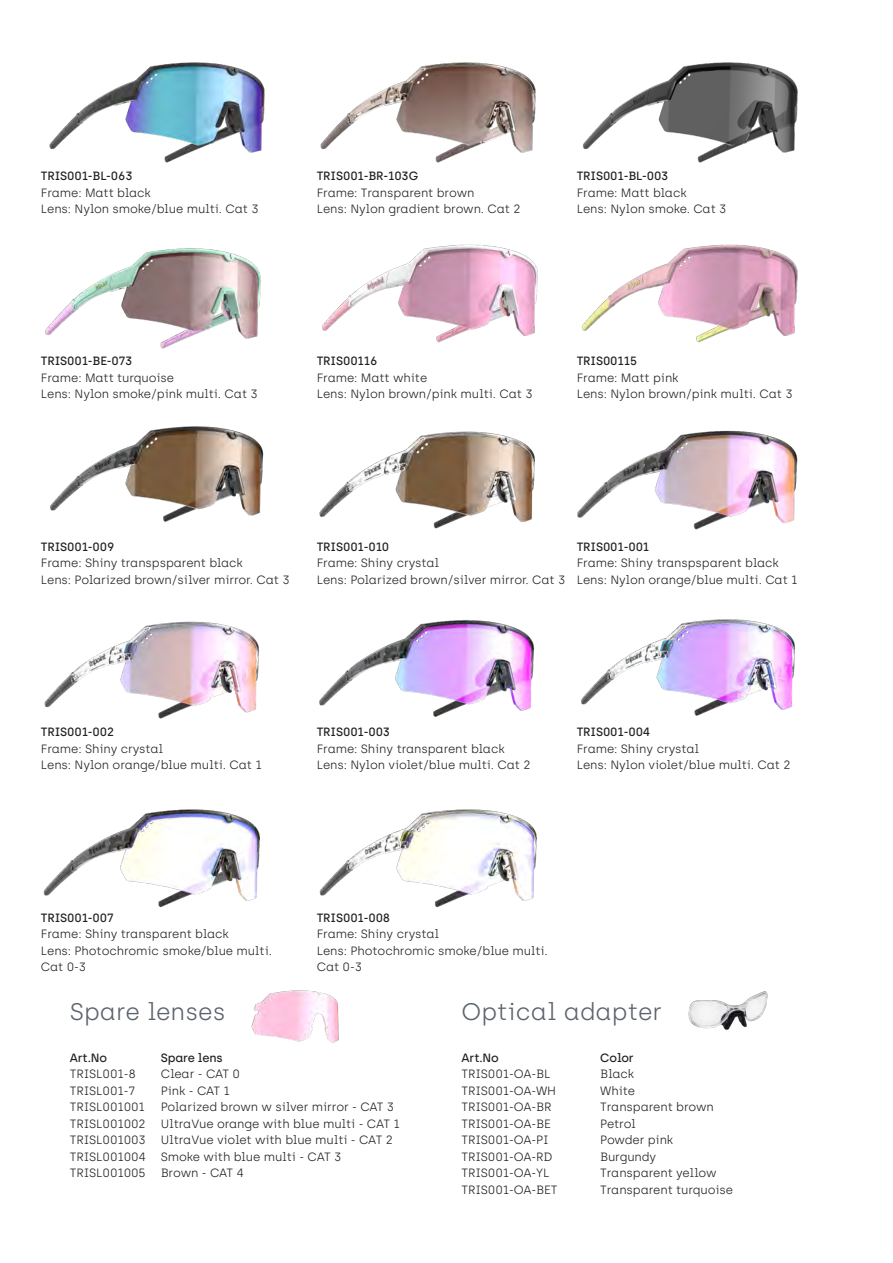
<style>
.page{position:relative;width:893px;height:1263px;background:#fff}
.page>*{position:absolute;margin:0;border:0;box-sizing:border-box;transform-origin:0 0}
.t1{font:300 24px "Archia";color:#5c636d}
.t2{font:300 12px/16.5px "Archia";letter-spacing:-.01em;color:#231f20}
.t3{font:500 12px "Archia";letter-spacing:-.01em;color:#231f20}
</style>
<div class="page">
<img style="left:320px;top:62px;width:478px;height:101px">
<img style="left:49px;top:62px;width:216px;height:101px">
<img style="left:45px;top:248px;width:216px;height:101px">
<img style="left:582px;top:244px;width:216px;height:99px">
<img style="left:322px;top:244px;width:216px;height:99px">
<img style="left:50px;top:426px;width:214px;height:96px">
<img style="left:319px;top:431px;width:216px;height:98px">
<img style="left:577px;top:430px;width:221px;height:100px">
<img style="left:44px;top:621px;width:216px;height:98px">
<img style="left:319px;top:620px;width:215px;height:97px">
<img style="left:581px;top:619px;width:215px;height:97px">
<img style="left:43px;top:809px;width:217px;height:99px">
<img style="left:688px;top:991px;width:80px;height:39px">
<img style="left:251px;top:990px;width:88px;height:53px">
<img style="left:319px;top:809px;width:218px;height:99px">
<p class="t3" style="left:41px;top:169px;width:93px">TRIS001-BL-063</p>
<p class="t2" style="left:41px;top:184px;width:112px">Frame: Matt black</p>
<p class="t2" style="left:41px;top:201px;width:219px">Lens: Nylon smoke/blue multi. Cat 3</p>
<p class="t3" style="left:41px;top:354px;width:93px">TRIS001-BE-073</p>
<p class="t2" style="left:41px;top:369px;width:135px">Frame: Matt turquoise</p>
<p class="t2" style="left:41px;top:386px;width:219px">Lens: Nylon smoke/pink multi. Cat 3</p>
<p class="t3" style="left:317px;top:169px;width:103px">TRIS001-BR-103G</p>
<p class="t2" style="left:317px;top:184px;width:159px">Frame: Transparent brown</p>
<p class="t2" style="left:317px;top:201px;width:205px">Lens: Nylon gradient brown. Cat 2</p>
<p class="t3" style="left:577px;top:169px;width:93px">TRIS001-BL-003</p>
<p class="t2" style="left:577px;top:184px;width:112px">Frame: Matt black</p>
<p class="t2" style="left:577px;top:201px;width:151px">Lens: Nylon smoke. Cat 3</p>
<p class="t3" style="left:317px;top:354px;width:62px">TRIS00116</p>
<p class="t2" style="left:317px;top:369px;width:112px">Frame: Matt white</p>
<p class="t2" style="left:317px;top:386px;width:217px">Lens: Nylon brown/pink multi. Cat 3</p>
<p class="t3" style="left:577px;top:354px;width:62px">TRIS00115</p>
<p class="t2" style="left:577px;top:369px;width:103px">Frame: Matt pink</p>
<p class="t2" style="left:577px;top:386px;width:217px">Lens: Nylon brown/pink multi. Cat 3</p>
<p class="t3" style="left:41px;top:540px;width:75px">TRIS001-009</p>
<p class="t2" style="left:41px;top:555px;width:204px">Frame: Shiny transpsparent black</p>
<p class="t2" style="left:41px;top:571px;width:250px">Lens: Polarized brown/silver mirror. Cat 3</p>
<p class="t3" style="left:317px;top:540px;width:74px">TRIS001-010</p>
<p class="t2" style="left:317px;top:555px;width:124px">Frame: Shiny crystal</p>
<p class="t2" style="left:317px;top:571px;width:250px">Lens: Polarized brown/silver mirror. Cat 3</p>
<p class="t3" style="left:577px;top:540px;width:74px">TRIS001-001</p>
<p class="t2" style="left:577px;top:555px;width:204px">Frame: Shiny transpsparent black</p>
<p class="t2" style="left:577px;top:571px;width:222px">Lens: Nylon orange/blue multi. Cat 1</p>
<p class="t3" style="left:41px;top:725px;width:75px">TRIS001-002</p>
<p class="t2" style="left:41px;top:740px;width:124px">Frame: Shiny crystal</p>
<p class="t2" style="left:41px;top:757px;width:222px">Lens: Nylon orange/blue multi. Cat 1</p>
<p class="t3" style="left:317px;top:725px;width:75px">TRIS001-003</p>
<p class="t2" style="left:317px;top:740px;width:189px">Frame: Shiny transparent black</p>
<p class="t2" style="left:317px;top:757px;width:215px">Lens: Nylon violet/blue multi. Cat 2</p>
<p class="t3" style="left:577px;top:725px;width:75px">TRIS001-004</p>
<p class="t2" style="left:577px;top:740px;width:124px">Frame: Shiny crystal</p>
<p class="t2" style="left:577px;top:757px;width:215px">Lens: Nylon violet/blue multi. Cat 2</p>
<p class="t3" style="left:41px;top:910px;width:74px">TRIS001-007</p>
<p class="t2" style="left:41px;top:926px;width:189px">Frame: Shiny transparent black</p>
<p class="t2" style="left:41px;top:942px;width:233px">Lens: Photochromic smoke/blue multi.<br>Cat 0-3</p>
<p class="t3" style="left:317px;top:910px;width:75px">TRIS001-008</p>
<p class="t2" style="left:317px;top:926px;width:124px">Frame: Shiny crystal</p>
<p class="t2" style="left:317px;top:942px;width:233px">Lens: Photochromic smoke/blue multi.<br>Cat 0-3</p>
<p class="t1" style="left:70px;top:998px;width:157px">Spare lenses</p>
<p class="t1" style="left:462px;top:998px;width:202px">Optical adapter</p>
<p class="t3" style="left:600px;top:1050px;width:35px">Color</p>
<p class="t2" style="left:600px;top:1066px;width:36px">Black</p>
<p class="t2" style="left:600px;top:1082px;width:36px">White</p>
<p class="t2" style="left:600px;top:1099px;width:115px">Transparent brown</p>
<p class="t2" style="left:600px;top:1115px;width:37px">Petrol</p>
<p class="t2" style="left:600px;top:1132px;width:75px">Powder pink</p>
<p class="t2" style="left:600px;top:1148px;width:58px">Burgundy</p>
<p class="t2" style="left:600px;top:1165px;width:118px">Transparent yellow</p>
<p class="t2" style="left:600px;top:1181px;width:134px">Transparent turquoise</p>
<p class="t3" style="left:161px;top:1050px;width:63px">Spare lens</p>
<p class="t2" style="left:161px;top:1066px;width:81px">Clear - CAT 0</p>
<p class="t2" style="left:161px;top:1082px;width:71px">Pink - CAT 1</p>
<p class="t2" style="left:161px;top:1099px;width:235px">Polarized brown w silver mirror - CAT 3</p>
<p class="t2" style="left:161px;top:1115px;width:241px">UltraVue orange with blue multi - CAT 1</p>
<p class="t2" style="left:161px;top:1132px;width:234px">UltraVue violet with blue multi - CAT 2</p>
<p class="t2" style="left:161px;top:1148px;width:182px">Smoke with blue multi - CAT 3</p>
<p class="t2" style="left:161px;top:1165px;width:85px">Brown - CAT 4</p>
<p class="t3" style="left:70px;top:1050px;width:39px">Art.No</p>
<p class="t2" style="left:70px;top:1066px;width:68px">TRISL001-8</p>
<p class="t2" style="left:70px;top:1082px;width:67px">TRISL001-7</p>
<p class="t2" style="left:70px;top:1099px;width:77px">TRISL001001</p>
<p class="t2" style="left:70px;top:1115px;width:77px">TRISL001002</p>
<p class="t2" style="left:70px;top:1132px;width:78px">TRISL001003</p>
<p class="t2" style="left:70px;top:1148px;width:78px">TRISL001004</p>
<p class="t2" style="left:70px;top:1165px;width:78px">TRISL001005</p>
<p class="t3" style="left:462px;top:1050px;width:39px">Art.No</p>
<p class="t2" style="left:462px;top:1066px;width:90px">TRIS001-OA-BL</p>
<p class="t2" style="left:462px;top:1082px;width:96px">TRIS001-OA-WH</p>
<p class="t2" style="left:462px;top:1099px;width:91px">TRIS001-OA-BR</p>
<p class="t2" style="left:462px;top:1115px;width:91px">TRIS001-OA-BE</p>
<p class="t2" style="left:462px;top:1132px;width:89px">TRIS001-OA-PI</p>
<p class="t2" style="left:462px;top:1148px;width:92px">TRIS001-OA-RD</p>
<p class="t2" style="left:462px;top:1165px;width:90px">TRIS001-OA-YL</p>
<p class="t2" style="left:462px;top:1181px;width:97px">TRIS001-OA-BET</p>
</div>
